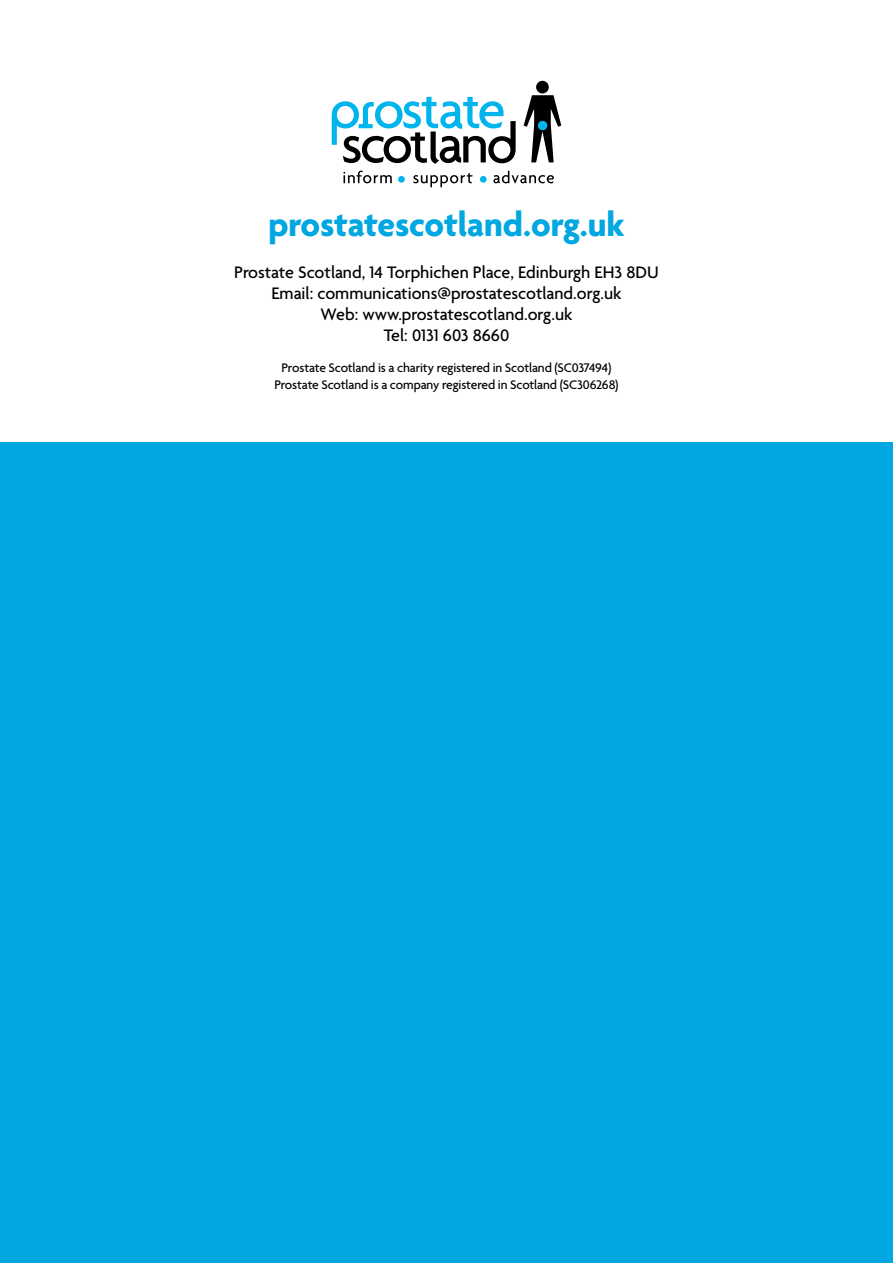
<style>
.page{position:relative;width:893px;height:1263px;background:#fff}
.page>*{position:absolute;margin:0;border:0;box-sizing:border-box;transform-origin:0 0}
.t1{font:700 36px "Agenda";color:#00a7e1}
.t2{font:500 18px/21px "Agenda";color:#000;text-align:center}
.t3{font:500 13.5px/16.5px "Agenda";letter-spacing:-.01em;color:#000;text-align:center}
</style>
<div class="page">
<div style="left:0;top:442px;width:893px;height:821px;background:#00a7e1"></div>
<div style="left:536px;top:81px;width:13px;height:12px;background:#000;border-radius:50%"></div>
<svg style="left:524px;top:95px;width:37px;height:67px"></svg>
<svg style="left:332px;top:97px;width:184px;height:67px"></svg>
<svg style="left:343px;top:171px;width:49px;height:12px"></svg>
<svg style="left:413px;top:173px;width:60px;height:14px"></svg>
<svg style="left:493px;top:171px;width:61px;height:12px"></svg>
<svg style="left:398px;top:176px;width:7px;height:7px"></svg>
<svg style="left:480px;top:176px;width:7px;height:7px"></svg>
<h1 class="t1" style="left:268px;top:205px;width:358px">prostatescotland.org.uk</h1>
<p class="t2" style="left:234px;top:263px;width:426px">Prostate Scotland, 14 Torphichen Place, Edinburgh EH3 8DU Email: communications@prostatescotland.org.uk<br>Web: www.prostatescotland.org.uk<br>Tel: 0131 603 8660</p>
<p class="t3" style="left:274px;top:360px;width:346px">Prostate Scotland is a charity registered in Scotland (SC037494)<br>Prostate Scotland is a company registered in Scotland (SC306268)</p>
</div>
